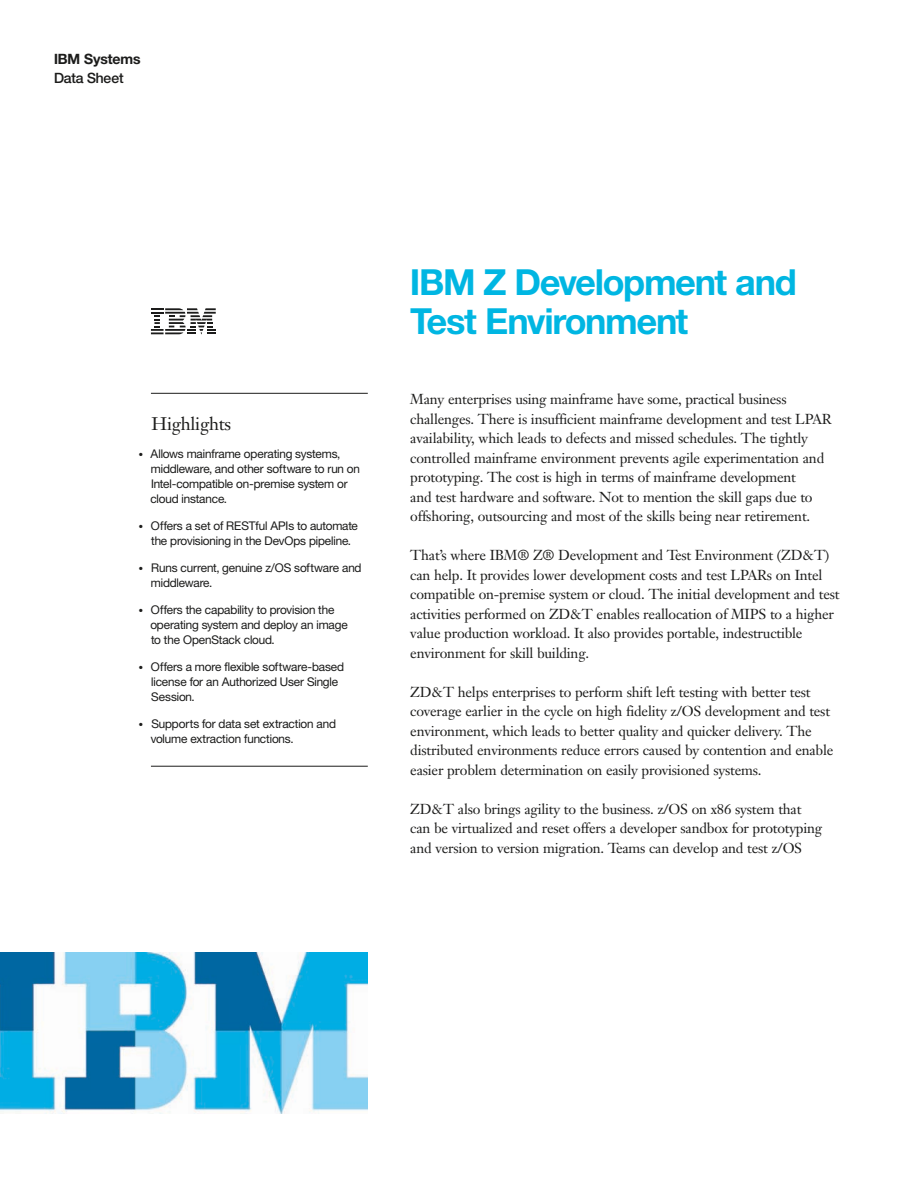
<style>
.page{position:relative;width:918px;height:1188px;background:#fff}
.page>*{position:absolute;margin:0;border:0;box-sizing:border-box;transform-origin:0 0}
.t1{font:700 36px/39px "Helv Neuefor IBM";letter-spacing:-.02em;color:#00b6e2}
.t2{font:18px "Janson Text LT Pro";letter-spacing:-.015em;color:#1c1c1b}
.t3{font:14.25px/19.5px "Janson Text LT Pro";letter-spacing:-.015em;color:#1c1c1b}
.t4{font:700 14.25px/19.4px "Helv Neuefor IBM";color:#1c1c1b}
.t5{font:12px/15px "Helv Neuefor IBM";letter-spacing:-.01em;color:#1c1c1b}
.t6{font:4.5px "Zapf Dingbats";color:#1c1c1b}
.s1{font-weight:500}
</style>
<div class="page">
<img style="left:0;top:953px;width:368px;height:161px">
<svg style="left:151px;top:308px;width:65px;height:26px"></svg>
<hr style="left:151px;top:393px;width:217px;height:1px;background:#1c1c1b">
<hr style="left:151px;top:766px;width:217px;height:1px;background:#1c1c1b">
<h2 class="t4" style="left:54px;top:49px;width:88px">IBM Systems<br><span class="s1">Data Sheet</span></h2>
<h2 class="t2" style="left:152px;top:412px;width:81px">Highlights</h2>
<p class="t6" style="left:139px;top:452px;width:13px">●● ●●</p>
<p class="t5" style="left:150px;top:446px;width:211px">Allows mainframe operating systems, middleware, and other software to run on Intel-compatible on-premise system or cloud instance.</p>
<p class="t6" style="left:139px;top:524px;width:13px">●● ●●</p>
<p class="t5" style="left:151px;top:518px;width:209px">Offers a set of RESTful APIs to automate the provisioning in the DevOps pipeline.</p>
<p class="t6" style="left:139px;top:566px;width:13px">●● ●●</p>
<p class="t5" style="left:151px;top:560px;width:212px">Runs current, genuine z/OS software and middleware.</p>
<p class="t6" style="left:139px;top:608px;width:13px">●● ●●</p>
<p class="t5" style="left:150px;top:602px;width:199px">Offers the capability to provision the operating system and deploy an image to the OpenStack cloud.</p>
<p class="t6" style="left:139px;top:665px;width:13px">●● ●●</p>
<p class="t5" style="left:151px;top:659px;width:195px">Offers a more flexible software-based license for an Authorized User Single<br>Session.</p>
<p class="t6" style="left:139px;top:722px;width:13px">●● ●●</p>
<p class="t5" style="left:151px;top:716px;width:187px">Supports for data set extraction and volume extraction functions.</p>
<h1 class="t1" style="left:410px;top:261px;width:388px">IBM Z Development and<br>Test Environment</h1>
<p class="t3" style="left:410px;top:389px;width:423px">Many enterprises using mainframe have some, practical business challenges. There is insufficient mainframe development and test LPAR availability, which leads to defects and missed schedules. The tightly controlled mainframe environment prevents agile experimentation and prototyping. The cost is high in terms of mainframe development<br>and test hardware and software. Not to mention the skill gaps due to offshoring, outsourcing and most of the skills being near retirement.</p>
<p class="t3" style="left:410px;top:545px;width:431px">That’s where IBM® Z® Development and Test Environment (ZD&amp;T) can help. It provides lower development costs and test LPARs on Intel compatible on-premise system or cloud. The initial development and test activities performed on ZD&amp;T enables reallocation of MIPS to a higher value production workload. It also provides portable, indestructible environment for skill building.</p>
<p class="t3" style="left:410px;top:682px;width:425px">ZD&amp;T helps enterprises to perform shift left testing with better test coverage earlier in the cycle on high fidelity z/OS development and test environment, which leads to better quality and quicker delivery. The distributed environments reduce errors caused by contention and enable easier problem determination on easily provisioned systems.</p>
<p class="t3" style="left:410px;top:799px;width:413px">ZD&amp;T also brings agility to the business. z/OS on x86 system that can be virtualized and reset offers a developer sandbox for prototyping and version to version migration. Teams can develop and test z/OS</p>
</div>
